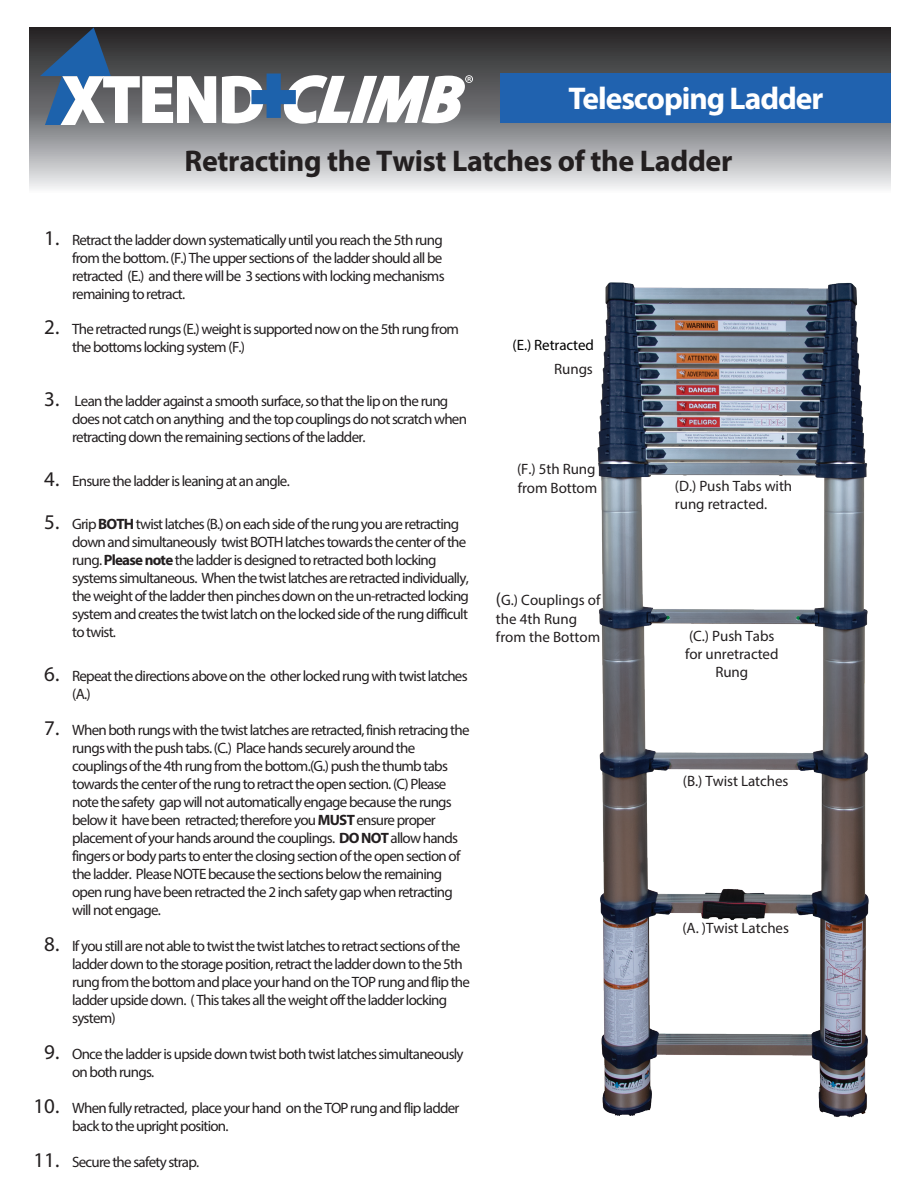
<style>
.page{position:relative;width:918px;height:1188px;background:#fff}
.page>*{position:absolute;margin:0;border:0;box-sizing:border-box;transform-origin:0 0}
.t1{font:700 31.5px "Myriad Pro";letter-spacing:-.035em;color:#fff}
.t2{font:700 30px "Myriad Pro";letter-spacing:-.01em;color:#231f20}
.t3{font:15px/18px "Myriad Pro";letter-spacing:-.05em;color:#231f20}
.t4{font:15px/18px "Myriad Pro";letter-spacing:-.005em;color:#231f20}
.t5{font:15px/18.6px "Myriad Pro";color:#231f20}
.t6{font:15px "Myriad Pro";letter-spacing:-.005em;color:#000}
.s1{font-size:21px}
.s2{font-weight:700}
.s3{font-size:18px}
</style>
<div class="page">
<svg style="left:29px;top:27px;width:862px;height:162px"></svg>
<div style="left:500px;top:73px;width:391px;height:50px;background:#2062af"></div>
<svg style="left:40px;top:28px;width:176px;height:96px"></svg>
<svg style="left:222px;top:74px;width:251px;height:50px"></svg>
<img style="left:598px;top:463px;width:271px;height:655px">
<img style="left:597px;top:282px;width:269px;height:181px">
<h1 class="t1" style="left:568px;top:77px;width:257px">Telescoping Ladder</h1>
<h2 class="t2" style="left:185px;top:141px;width:550px">Retracting the Twist Latches of the Ladder</h2>
<p class="t3" style="left:72px;top:231px;width:374px;text-indent:-28px"><span class="s1">1.</span> Retract the ladder down systematically until you reach the 5th rung from the bottom. (F.) The upper sections of the ladder should all be retracted (E.) and there will be 3 sections with locking mechanisms remaining to retract.</p>
<p class="t3" style="left:72px;top:320px;width:388px;text-indent:-28px"><span class="s1">2.</span> The retracted rungs (E.) weight is supported now on the 5th rung from the bottoms locking system (F.)</p>
<p class="t3" style="left:72px;top:392px;width:396px;text-indent:-28px"><span class="s1">3.</span> Lean the ladder against a smooth surface, so that the lip on the rung does not catch on anything and the top couplings do not scratch when retracting down the remaining sections of the ladder.</p>
<p class="t3" style="left:44px;top:471px;width:247px"><span class="s1">4.</span> Ensure the ladder is leaning at an angle.</p>
<p class="t3" style="left:72px;top:515px;width:398px;text-indent:-28px"><span class="s1">5.</span> Grip<span class="s2">BOTH</span> twist latches (B.) on each side of the rung you are retracting down and simultaneously twist BOTH latches towards the center of the rung. <span class="s2">Pleasenote</span>the ladder is designed to retracted both locking systems simultaneous. When the twist latches are retracted individually, the weight of the ladder then pinches down on the un-retracted locking system and creates the twist latch on the locked side of the rung difficult to twist.</p>
<p class="t3" style="left:72px;top:666px;width:397px;text-indent:-28px"><span class="s1">6.</span> Repeat the directions above on the other locked rung with twist latches (A.)</p>
<p class="t3" style="left:72px;top:720px;width:399px;text-indent:-28px"><span class="s1">7.</span> When both rungs with the twist latches are retracted, finish retracing the rungs with the push tabs. (C.) Place hands securely around the couplings of the 4th rung from the bottom.(G.) push the thumb tabs towards the center of the rung to retract the open section. (C) Please note the safety gap will not automatically engage because the rungs below it have been retracted; therefore you <span class="s2">MUST</span> ensure proper placement ofyour hands around the couplings. <span class="s2">DO NOT</span> allow hands fingers or body parts to enter the closing section of the open section of the ladder. Please NOTE because the sections below the remaining open rung have been retracted the 2 inch safety gap when retracting will not engage.</p>
<p class="t3" style="left:72px;top:936px;width:399px;text-indent:-28px"><span class="s1">8.</span> If you still are not able to twist the twist latches to retract sections of the ladder down to the storage position, retract the ladder down to the 5th rung from the bottom and place your hand on the TOP rung and flip the ladder upside down. ( This takes all the weight off the ladder locking system)</p>
<p class="t3" style="left:72px;top:1044px;width:393px;text-indent:-28px"><span class="s1">9.</span> Once the ladder is upside down twist both twist latches simultaneously on both rungs.</p>
<p class="t3" style="left:72px;top:1098px;width:389px;text-indent:-39px"><span class="s1">10.</span> When fully retracted, place your hand on the TOP rung and flip ladder back to the upright position.</p>
<p class="t3" style="left:34px;top:1152px;width:167px"><span class="s1">11.</span> Secure the safety strap.</p>
<p class="t6" style="left:513px;top:336px;width:83px">(E.) Retracted</p>
<p class="t3" style="left:554px;top:360px;width:40px">Rungs</p>
<p class="t4" style="left:517px;top:460px;width:82px;line-height:18.8px">(F.) 5th Rung from Bottom</p>
<p class="t5" style="left:496px;top:590px;width:106px"><span class="s3">(</span>G.) Couplings of the 4th Rung from the Bottom</p>
<p class="t4" style="left:675px;top:477px;width:119px">(D.) Push Tabs with rung retracted.</p>
<p class="t4" style="left:685px;top:626px;width:95px;text-align:center">(C.) Push Tabs for unretracted<br>Rung</p>
<p class="t4" style="left:683px;top:772px;width:107px">(B.) Twist Latches</p>
<p class="t4" style="left:682px;top:919px;width:108px">(A. )Twist Latches</p>
</div>
